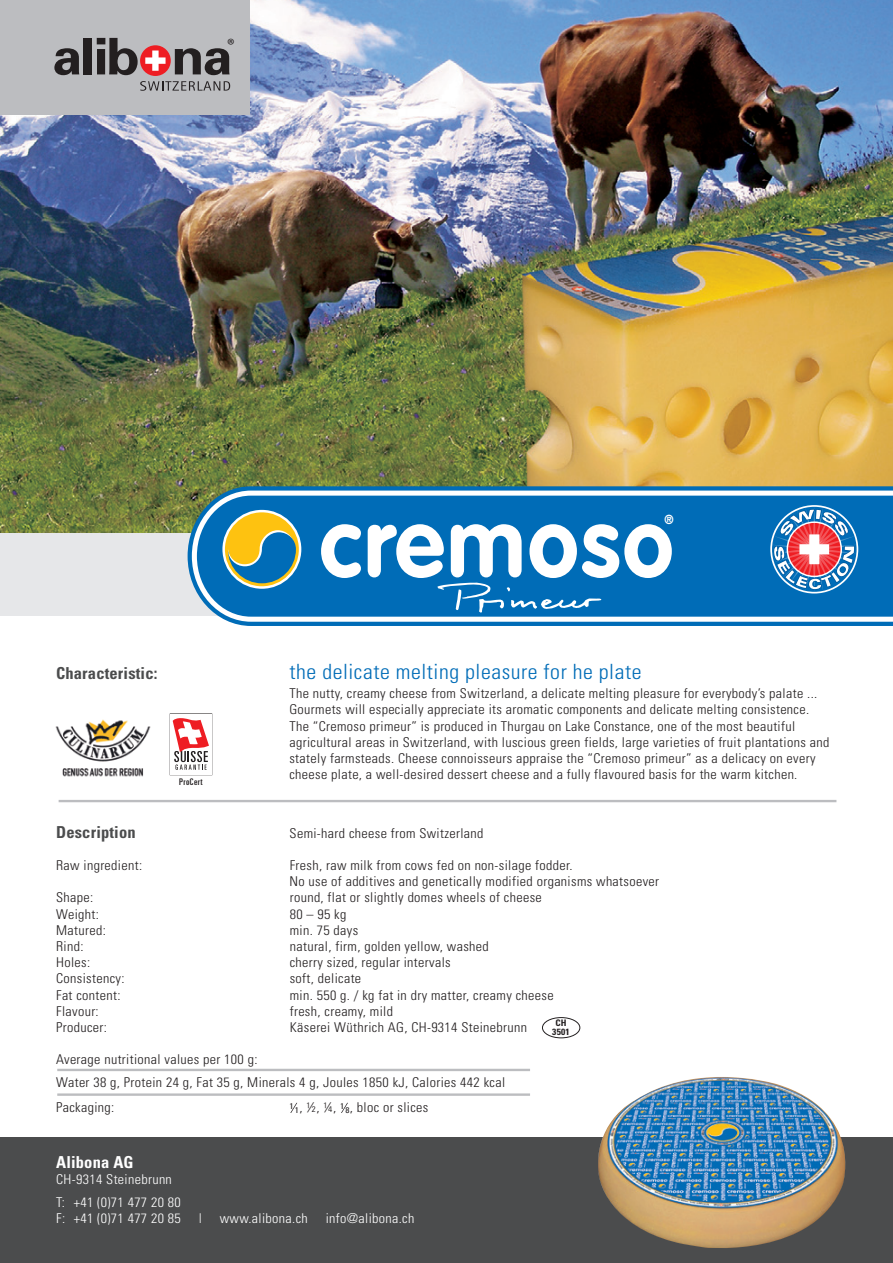
<style>
.page{position:relative;width:893px;height:1263px;background:#fff}
.page>*{position:absolute;margin:0;border:0;box-sizing:border-box;transform-origin:0 0}
.t1{font:700 96.75px "VAG Rounded";letter-spacing:.025em;color:#fff;scale:.95 1}
.t2{font:300 condensed 21px "Univers";letter-spacing:.025em;color:#006cb7;scale:1.05 1}
.t3{font:18px "Myriad";color:#231f20}
.t4{font:700 condensed 16.5px "Univers";letter-spacing:.01em;color:#4b4c4d}
.t5{font:700 condensed 16.5px "Univers";letter-spacing:.01em;color:#fff}
.t6{font:300 condensed 13.5px/16.2px "Univers";letter-spacing:.025em;color:#231f20;scale:1.05 1}
.t7{font:300 condensed 13.5px/23.4px "Univers";letter-spacing:.025em;color:#fff;scale:1.05 1}
.t8{font:900 12.75px "Univers";color:#fff;scale:.9 1}
.t9{font:ultra-condensed 9.15px "Univers";letter-spacing:.05em;color:#231f20;scale:1.1 1}
.t10{font:700 condensed 9px/8.4px "Univers";letter-spacing:.025em;color:#231f20;text-align:center;scale:1.05 1}
.t11{font:condensed 8.25px "Univers";color:#231f20;scale:1.12 1}
</style>
<div class="page">
<img style="left:0;top:0;width:893px;height:1263px">
<div style="left:0;top:0;width:250px;height:115px;background:#bcbdc0"></div>
<svg style="left:54px;top:48px;width:25px;height:27px"></svg>
<div style="left:84px;top:38px;width:8px;height:36px;background:#231f20"></div>
<svg style="left:97px;top:38px;width:41px;height:37px"></svg>
<svg style="left:175px;top:48px;width:55px;height:27px"></svg>
<div style="left:140px;top:45px;width:31px;height:31px;background:#ee1d23;border-radius:50%"></div>
<svg style="left:145px;top:51px;width:21px;height:20px"></svg>
<svg style="left:140px;top:81px;width:90px;height:10px"></svg>
<img style="left:597px;top:1077px;width:260px;height:180px">
<div style="left:196px;top:494px;width:697px;height:124px;background:#006cb7"></div>
<svg style="left:224px;top:511px;width:76px;height:76px"></svg>
<div style="left:222px;top:510px;width:79px;height:79px;border:2px solid #fff;border-radius:50%"></div>
<svg style="left:228px;top:530px;width:68px;height:53px;background:#73977e"></svg>
<svg style="left:437px;top:582px;width:164px;height:31px;background:#217fc0"></svg>
<svg style="left:771px;top:481px;width:86px;height:111px"></svg>
<div style="left:542px;top:1017px;width:38px;height:21px;border:1px solid #231f20;border-radius:50%"></div>
<img style="left:54px;top:715px;width:98px;height:65px">
<svg style="left:170px;top:714px;width:42px;height:61px"></svg>
<h3 class="t3" style="left:227px;top:34px;width:9px">®</h3>
<p class="t8" style="left:664px;top:512px;width:12px">®</p>
<h1 class="t1" style="left:319px;top:486px;width:375px">cremoso</h1>
<p class="t4" style="left:56px;top:663px;width:103px">Characteristic:</p>
<h2 class="t2" style="left:290px;top:659px;width:337px">the delicate melting pleasure for he plate</h2>
<p class="t6" style="left:289px;top:685px;width:516px">The nutty, creamy cheese from Switzerland, a delicate melting pleasure for everybody’s palate ...<br>Gourmets will especially appreciate its aromatic components and delicate melting consistence.<br>The “Cremoso primeur” is produced in Thurgau on Lake Constance, one of the most beautiful agricultural areas in Switzerland, with luscious green fields, large varieties of fruit plantations and stately farmsteads. Cheese connoisseurs appraise the “Cremoso primeur” as a delicacy on every cheese plate, a well-desired dessert cheese and a fully flavoured basis for the warm kitchen.</p>
<p class="t9" style="left:179px;top:776px;width:23px">ProCert</p>
<p class="t4" style="left:56px;top:821px;width:81px">Description</p>
<p class="t6" style="left:290px;top:824px;width:186px">Semi-hard cheese from Switzerland</p>
<p class="t6" style="left:56px;top:857px;width:83px">Raw ingredient:</p>
<p class="t6" style="left:289px;top:857px;width:354px">Fresh, raw milk from cows fed on non-silage fodder.<br>No use of additives and genetically modified organisms whatsoever</p>
<p class="t6" style="left:56px;top:889px;width:37px">Shape:</p>
<p class="t6" style="left:290px;top:889px;width:242px">round, flat or slightly domes wheels of cheese</p>
<p class="t6" style="left:56px;top:905px;width:42px">Weight:</p>
<p class="t6" style="left:290px;top:905px;width:56px">80 – 95 kg</p>
<p class="t6" style="left:56px;top:922px;width:49px">Matured:</p>
<p class="t6" style="left:290px;top:922px;width:67px">min. 75 days</p>
<p class="t6" style="left:56px;top:938px;width:28px">Rind:</p>
<p class="t6" style="left:290px;top:938px;width:191px">natural, firm, golden yellow, washed</p>
<p class="t6" style="left:56px;top:954px;width:34px">Holes:</p>
<p class="t6" style="left:290px;top:954px;width:155px">cherry sized, regular intervals</p>
<p class="t6" style="left:56px;top:970px;width:67px">Consistency:</p>
<p class="t6" style="left:290px;top:970px;width:70px">soft, delicate</p>
<p class="t6" style="left:56px;top:986px;width:63px">Fat content:</p>
<p class="t6" style="left:290px;top:986px;width:253px">min. 550 g. / kg fat in dry matter, creamy cheese</p>
<p class="t6" style="left:56px;top:1003px;width:42px">Flavour:</p>
<p class="t6" style="left:290px;top:1003px;width:100px">fresh, creamy, mild</p>
<p class="t6" style="left:56px;top:1019px;width:50px">Producer:</p>
<p class="t6" style="left:290px;top:1019px;width:228px">Käserei Wüthrich AG, CH-9314 Steinebrunn</p>
<p class="t6" style="left:56px;top:1048px;width:429px;line-height:22.5px">Average nutritional values per 100 g:<br>Water 38 g, Protein 24 g, Fat 35 g, Minerals 4 g, Joules 1850 kJ, Calories 442 kcal</p>
<p class="t6" style="left:56px;top:1099px;width:57px">Packaging:</p>
<p class="t6" style="left:300px;top:1099px;width:124px">, ½, ¼, , bloc or slices</p>
<p class="t10" style="left:552px;top:1019px;width:18px">CH<br>3501</p>
<p class="t11" style="left:289px;top:1100px;width:5px">1</p>
<p class="t11" style="left:340px;top:1100px;width:5px">1</p>
<p class="t11" style="left:345px;top:1104px;width:5px">8</p>
<p class="t11" style="left:295px;top:1104px;width:5px">1</p>
<p class="t5" style="left:56px;top:1152px;width:79px">Alibona AG</p>
<p class="t7" style="left:56px;top:1167px;width:120px">CH-9314 Steinebrunn<br>T: +41 (0)71 477 20 80</p>
<p class="t7" style="left:56px;top:1207px;width:120px">F: +41 (0)71 477 20 85</p>
<p class="t7" style="left:199px;top:1207px;width:4px">|</p>
<p class="t7" style="left:220px;top:1207px;width:85px">www.alibona.ch</p>
<p class="t7" style="left:326px;top:1207px;width:86px">info@alibona.ch</p>
</div>
